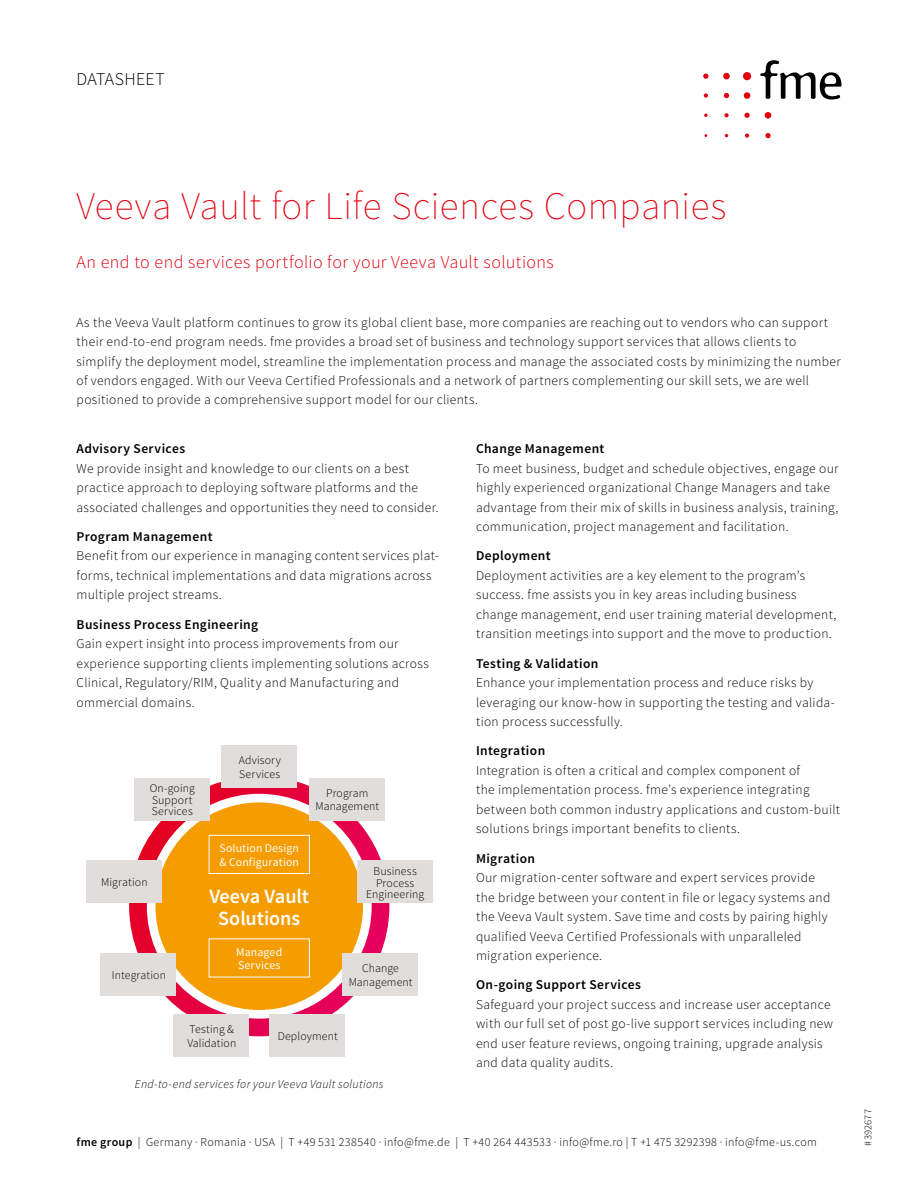
<style>
.page{position:relative;width:918px;height:1188px;background:#fff}
.page>*{position:absolute;margin:0;border:0;box-sizing:border-box;transform-origin:0 0}
.t1{font:200 39px "Source Sans Pro";letter-spacing:.015em;color:#e3000f}
.t2{font:600 20.25px/21.9px "Source Sans Pro";letter-spacing:-.005em;color:#fff;text-align:center}
.t3{font:300 18px "Source Sans Pro";letter-spacing:.025em;color:#e3000f}
.t4{font:300 18px "Source Sans Pro";letter-spacing:.015em;color:#000}
.t5{font:300 13.5px/19.5px "Source Sans Pro";letter-spacing:.025em;color:#000}
.t6{font:600 13.5px "Source Sans Pro";letter-spacing:.03em;color:#000}
.t7{font:300 12px "Source Sans Pro";letter-spacing:.03em;color:#000}
.t8{font:italic 300 12px "Source Sans Pro";letter-spacing:.025em;color:#000}
.t9{font:300 11.85px/11.9px "Source Sans Pro";letter-spacing:.01em;color:#000}
.t10{font:11.85px/13.5px "Source Sans Pro";letter-spacing:.01em;color:#fff}
.t11{font:300 10.5px "Source Sans Pro";letter-spacing:.015em;color:#000}
.s1{font-weight:600}
</style>
<div class="page">
<svg style="left:760px;top:60px;width:82px;height:40px"></svg>
<div style="left:743px;top:72px;width:8px;height:8px;background:#e3000f;border-radius:50%"></div>
<div style="left:723px;top:73px;width:7px;height:6px;background:#e3000f;border-radius:50%"></div>
<div style="left:744px;top:92px;width:6px;height:7px;background:#e3000f;border-radius:50%"></div>
<div style="left:765px;top:112px;width:6px;height:7px;background:#e3000f;border-radius:50%"></div>
<svg style="left:703px;top:74px;width:6px;height:5px"></svg>
<svg style="left:724px;top:93px;width:5px;height:5px"></svg>
<svg style="left:744px;top:113px;width:6px;height:5px"></svg>
<svg style="left:765px;top:133px;width:6px;height:5px"></svg>
<svg style="left:704px;top:93px;width:4px;height:5px"></svg>
<svg style="left:724px;top:113px;width:5px;height:4px"></svg>
<svg style="left:745px;top:134px;width:4px;height:4px"></svg>
<svg style="left:704px;top:114px;width:4px;height:3px"></svg>
<svg style="left:129px;top:776px;width:260px;height:260px"></svg>
<div style="left:155px;top:802px;width:208px;height:208px;background:#f59c00;border-radius:50%"></div>
<div style="left:134px;top:778px;width:75px;height:43px;background:#e1dddb"></div>
<div style="left:86px;top:860px;width:76px;height:43px;background:#e1dddb"></div>
<div style="left:309px;top:778px;width:75px;height:43px;background:#e1dddb"></div>
<div style="left:357px;top:860px;width:75px;height:43px;background:#e1dddb"></div>
<div style="left:101px;top:953px;width:75px;height:43px;background:#e1dddb"></div>
<div style="left:342px;top:953px;width:76px;height:43px;background:#e1dddb"></div>
<div style="left:270px;top:1014px;width:75px;height:43px;background:#e1dddb"></div>
<div style="left:174px;top:1014px;width:75px;height:43px;background:#e1dddb"></div>
<div style="left:222px;top:745px;width:75px;height:43px;background:#e1dddb"></div>
<div style="left:209px;top:835px;width:101px;height:39px;border:1px solid #fff"></div>
<h3 class="t4" style="left:77px;top:69px;width:90px">DATASHEET</h3>
<h1 class="t1" style="left:77px;top:183px;width:651px">Veeva Vault for Life Sciences Companies</h1>
<h3 class="t3" style="left:77px;top:251px;width:479px">An end to end services portfolio for your Veeva Vault solutions</h3>
<p class="t5" style="left:77px;top:312px;width:766px">As the Veeva Vault platform continues to grow its global client base, more companies are reaching out to vendors who can support their end-to-end program needs. fme provides a broad set of business and technology support services that allows clients to simplify the deployment model, streamline the implementation process and manage the associated costs by minimizing the number of vendors engaged. With our Veeva Certified Professionals and a network of partners complementing our skill sets, we are well positioned to provide a comprehensive support model for our clients.</p>
<p class="t6" style="left:77px;top:440px;width:110px">Advisory Services</p>
<p class="t5" style="left:77px;top:459px;width:364px">We provide insight and knowledge to our clients on a best practice approach to deploying software platforms and the associated challenges and opportunities they need to consider.</p>
<p class="t6" style="left:77px;top:528px;width:138px">Program Management</p>
<p class="t5" style="left:77px;top:546px;width:364px">Benefit from our experience in managing content services plat&shy;forms, technical implementations and data migrations across multiple project streams.</p>
<p class="t6" style="left:77px;top:616px;width:183px">Business Process Engineering</p>
<p class="t5" style="left:77px;top:634px;width:354px">Gain expert insight into process improvements from our experience supporting clients implementing solutions across Clinical, Regulatory/RIM, Quality and Manufacturing and ommercial domains.</p>
<p class="t6" style="left:476px;top:440px;width:130px">Change Management</p>
<p class="t5" style="left:476px;top:459px;width:364px">To meet business, budget and schedule objectives, engage our highly experienced organizational Change Managers and take advantage from their mix of skills in business analysis, training, communication, project management and facilitation.</p>
<p class="t6" style="left:476px;top:547px;width:76px">Deployment</p>
<p class="t5" style="left:476px;top:566px;width:362px">Deployment activities are a key element to the program’s success. fme assists you in key areas including business change management, end user training material development, transition meetings into support and the move to production.</p>
<p class="t6" style="left:476px;top:655px;width:124px">Testing &amp; Validation</p>
<p class="t5" style="left:476px;top:673px;width:360px">Enhance your implementation process and reduce risks by leveraging our know-how in supporting the testing and valida&shy;tion process successfully.</p>
<p class="t6" style="left:476px;top:742px;width:71px">Integration</p>
<p class="t5" style="left:476px;top:761px;width:366px">Integration is often a critical and complex component of<br>the implementation process. fme’s experience integrating between both common industry applications and custom-built solutions brings important benefits to clients.</p>
<p class="t6" style="left:476px;top:850px;width:61px">Migration</p>
<p class="t5" style="left:476px;top:868px;width:356px">Our migration-center software and expert services provide the bridge between your content in file or legacy systems and the Veeva Vault system. Save time and costs by pairing highly qualified Veeva Certified Professionals with unparalleled migration experience.</p>
<p class="t6" style="left:476px;top:976px;width:167px">On-going Support Services</p>
<p class="t5" style="left:476px;top:995px;width:359px">Safeguard your project success and increase user acceptance with our full set of post go-live support services including new end user feature reviews, ongoing training, upgrade analysis and data quality audits.</p>
<p class="t9" style="left:239px;top:754px;width:44px;line-height:13.5px">Advisory<br>Services</p>
<p class="t9" style="left:150px;top:782px;width:47px">On-going<br>Support<br>Services</p>
<p class="t9" style="left:315px;top:786px;width:65px;line-height:13.5px;text-align:center">Program<br>Management</p>
<p class="t10" style="left:219px;top:842px;width:81px">Solution Design &amp; Configuration</p>
<p class="t9" style="left:366px;top:865px;width:60px;text-align:center">Business<br>Process<br>Engineering</p>
<p class="t9" style="left:101px;top:877px;width:48px">Migration</p>
<h2 class="t2" style="left:209px;top:886px;width:101px">Veeva Vault<br>Solutions</h2>
<p class="t10" style="left:236px;top:945px;width:48px">Managed<br>Services</p>
<p class="t9" style="left:112px;top:969px;width:56px">Integration</p>
<p class="t9" style="left:349px;top:962px;width:65px;line-height:13.5px;text-align:center">Change<br>Management</p>
<p class="t9" style="left:187px;top:1023px;width:50px;line-height:13.5px">Testing &amp;<br>Validation</p>
<p class="t9" style="left:278px;top:1030px;width:62px">Deployment</p>
<p class="t8" style="left:135px;top:1077px;width:250px">End-to-end services for your Veeva Vault solutions</p>
<p class="t7" style="left:77px;top:1134px;width:742px"><span class="s1">fme group</span> | Germany · Romania · USA | T +49 531 238540 · info@fme.de | T +40 264 443533 · info@fme.ro | T +1 475 3292398 · info@fme-us.com</p>
<p class="t11" style="left:862px;top:1146px;width:38px;rotate:-90deg">#392677</p>
</div>
